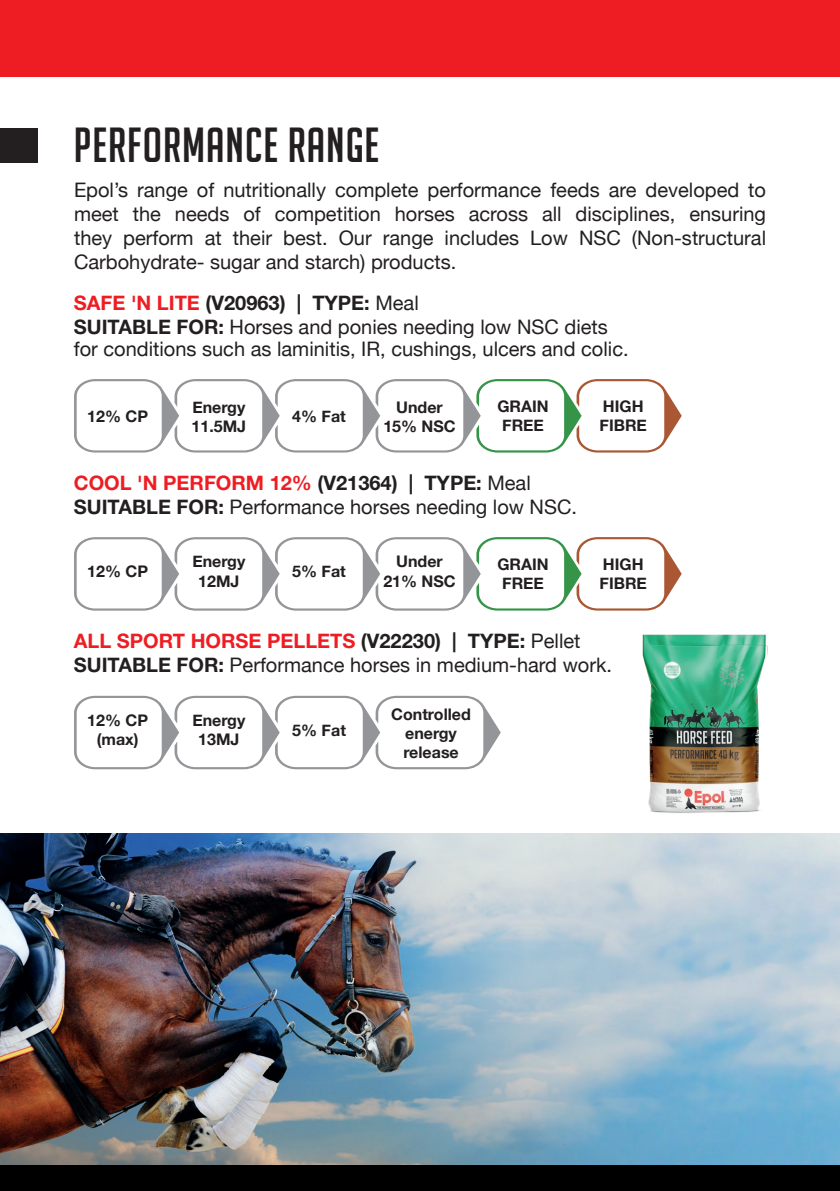
<style>
.page{position:relative;width:840px;height:1191px;background:#fff}
.page>*{position:absolute;margin:0;border:0;box-sizing:border-box;transform-origin:0 0}
.t1{font:48px "Big Noodle Titling";letter-spacing:.02em;color:#231f20}
.t2{font:20px/24px "Helvetica Neue";color:#231f20}
.t3{font:700 20px "Helvetica Neue LT Std";color:#ee1d23}
.t4{font:700 20px "Helvetica Neue LT Std";color:#231f20}
.t5{font:700 16px/19.2px "Helvetica Neue";color:#231f20;text-align:center}
.s1{color:#ee1d23}
.s2{font-family:"Helvetica Neue";font-weight:400}
.s3{font-family:"Helvetica Neue LT Std";font-weight:700}
.s4{color:#231f20}
.s5{font-family:"Helvetica Neue";font-weight:400;color:#231f20}
</style>
<div class="page">
<img style="left:0;top:833px;width:377px;height:332px">
<svg style="left:74px;top:379px;width:607px;height:73px"></svg>
<svg style="left:74px;top:537px;width:607px;height:73px"></svg>
<svg style="left:74px;top:696px;width:426px;height:73px"></svg>
<div style="left:0;top:129px;width:38px;height:34px;background:#231f20"></div>
<img style="left:377px;top:833px;width:462px;height:332px">
<div style="left:0;top:0;width:839px;height:77px;background:#ee1d23"></div>
<div style="left:0;top:1165px;width:839px;height:26px;background:#000001"></div>
<img style="left:642px;top:634px;width:126px;height:179px">
<h1 class="t1" style="left:74px;top:119px;width:307px">PERFORMANCE RANGE</h1>
<p class="t2" style="left:74px;top:179px;width:693px;text-align:justify">Epol’s range of nutritionally complete performance feeds are developed to meet the needs of competition horses across all disciplines, ensuring they perform at their best. Our range includes Low NSC (Non-structural Carbohydrate- sugar and starch) products.</p>
<p class="t4" style="left:74px;top:291px;width:346px"><span class="s1">SAFE 'N LITE</span> (V20963) | TYPE: <span class="s2">Meal</span></p>
<p class="t2" style="left:74px;top:317px;width:556px;line-height:22px"><span class="s3">SUITABLE FOR:</span> Horses and ponies needing low NSC diets for conditions such as laminitis, IR, cushings, ulcers and colic.</p>
<p class="t5" style="left:191px;top:398px;width:56px;text-align:left">Energy<br>11.5MJ</p>
<p class="t5" style="left:497px;top:397px;width:53px;text-align:left">GRAIN<br>FREE</p>
<p class="t5" style="left:599px;top:397px;width:49px;text-align:left">HIGH<br>FIBRE</p>
<p class="t5" style="left:87px;top:407px;width:62px">12% CP</p>
<p class="t5" style="left:383px;top:398px;width:74px">Under<br>15% NSC</p>
<p class="t5" style="left:292px;top:407px;width:55px">4% Fat</p>
<p class="t3" style="left:74px;top:471px;width:458px">COOL 'N PERFORM 12% <span class="s4">(V21364) | TYPE:</span> <span class="s5">Meal</span></p>
<p class="t2" style="left:74px;top:496px;width:504px"><span class="s3">SUITABLE FOR:</span> Performance horses needing low NSC.</p>
<p class="t5" style="left:87px;top:562px;width:62px">12% CP</p>
<p class="t5" style="left:383px;top:552px;width:74px">Under<br>21% NSC</p>
<p class="t5" style="left:192px;top:552px;width:54px">Energy<br>12MJ</p>
<p class="t5" style="left:497px;top:555px;width:53px;text-align:left">GRAIN<br>FREE</p>
<p class="t5" style="left:599px;top:555px;width:49px;text-align:left">HIGH<br>FIBRE</p>
<p class="t5" style="left:292px;top:562px;width:55px">5% Fat</p>
<p class="t3" style="left:74px;top:629px;width:508px">ALL SPORT HORSE PELLETS <span class="s4">(V22230) | TYPE:</span> <span class="s5">Pellet</span></p>
<p class="t2" style="left:74px;top:654px;width:539px"><span class="s3">SUITABLE FOR:</span> Performance horses in medium-hard work.</p>
<p class="t5" style="left:192px;top:711px;width:54px">Energy<br>13MJ</p>
<p class="t5" style="left:391px;top:705px;width:81px">Controlled energy release</p>
<p class="t5" style="left:87px;top:711px;width:62px">12% CP (max)</p>
<p class="t5" style="left:292px;top:721px;width:55px">5% Fat</p>
</div>
